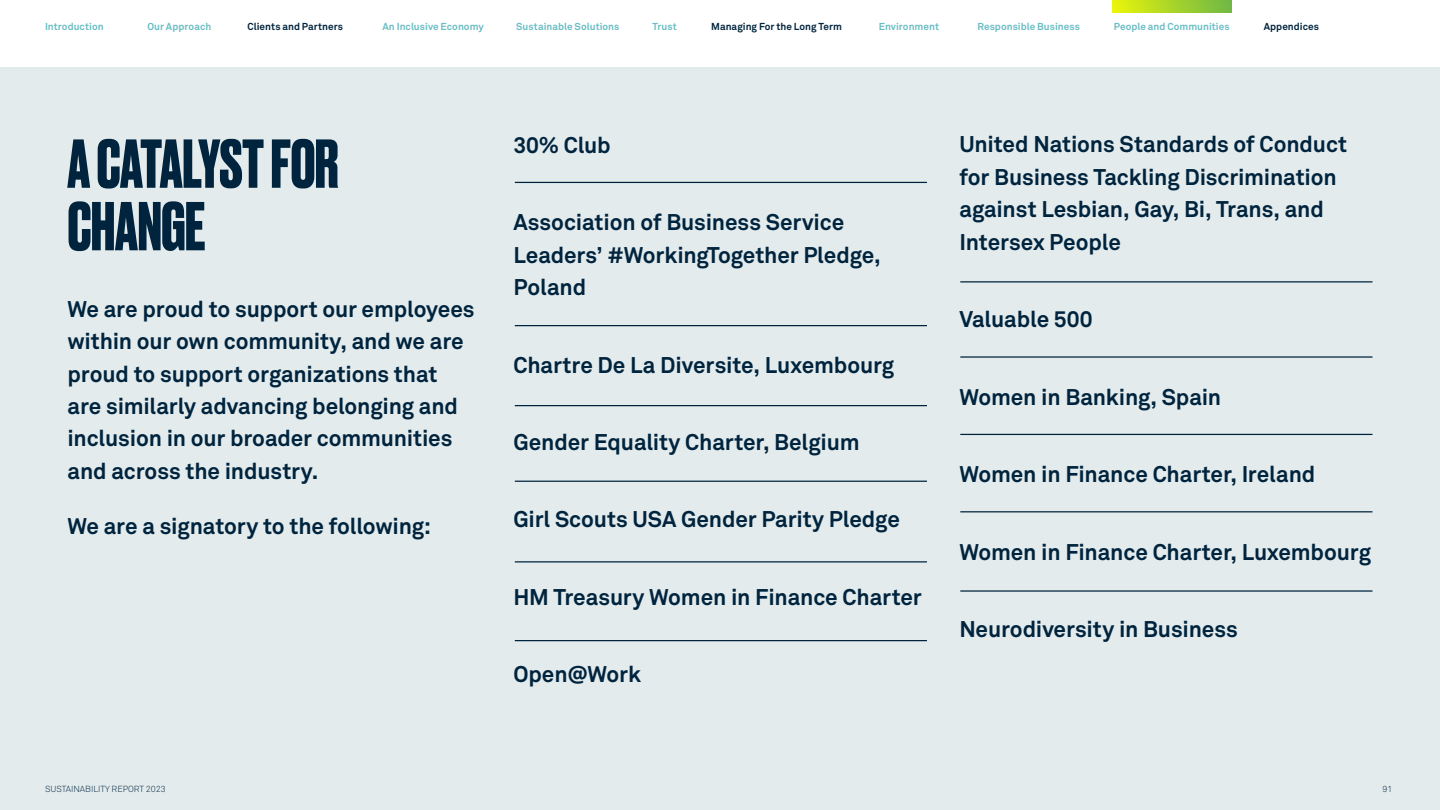
<style>
.page{position:relative;width:1440px;height:810px;background:#fff}
.page>*{position:absolute;margin:0;border:0;box-sizing:border-box;transform-origin:0 0}
.t1{font:700 65px/62.5px "Druk";letter-spacing:-.01em;color:#00243d}
.t2{font:700 22.5px/32.5px "Akkurat Pro";letter-spacing:-.005em;color:#00243d}
.t3{font:700 10px "Akkurat Pro";letter-spacing:.005em;color:#6abdc4}
.t4{font:700 10px "Akkurat Pro";letter-spacing:.005em;color:#00243d}
.t5{font:8.75px "Akkurat Light Pro";color:#00243d}
</style>
<div class="page">
<div style="left:0;top:68px;width:1440px;height:742px;background:#e3ebed"></div>
<svg style="left:1112px;top:0;width:119px;height:13px;background:#abd528"></svg>
<hr style="left:960px;top:281px;width:412px;height:1px;background:#00243d">
<hr style="left:515px;top:182px;width:412px;height:1px;background:#00243d">
<hr style="left:960px;top:356px;width:412px;height:2px;background:#00243d">
<hr style="left:515px;top:325px;width:412px;height:1px;background:#00243d">
<hr style="left:960px;top:434px;width:412px;height:1px;background:#00243d">
<hr style="left:515px;top:405px;width:412px;height:1px;background:#00243d">
<hr style="left:960px;top:511px;width:412px;height:1px;background:#00243d">
<hr style="left:515px;top:481px;width:412px;height:1px;background:#00243d">
<hr style="left:960px;top:590px;width:412px;height:2px;background:#00243d">
<hr style="left:515px;top:561px;width:412px;height:1px;background:#00243d">
<hr style="left:515px;top:640px;width:412px;height:1px;background:#00243d">
<p class="t3" style="left:45px;top:21px;width:60px">Introduction</p>
<p class="t3" style="left:148px;top:21px;width:65px">Our Approach</p>
<p class="t4" style="left:248px;top:21px;width:97px">Clients and Partners</p>
<p class="t3" style="left:383px;top:21px;width:103px">An Inclusive Economy</p>
<p class="t3" style="left:516px;top:21px;width:105px">Sustainable Solutions</p>
<p class="t3" style="left:653px;top:21px;width:26px">Trust</p>
<p class="t4" style="left:711px;top:21px;width:132px">Managing For the Long Term</p>
<p class="t3" style="left:879px;top:21px;width:62px">Environment</p>
<p class="t3" style="left:978px;top:21px;width:104px">Responsible Business</p>
<p class="t3" style="left:1114px;top:21px;width:117px">People and Communities</p>
<p class="t4" style="left:1264px;top:21px;width:57px">Appendices</p>
<h3 class="t1" style="left:68px;top:129px;width:272px">A CATALYST FOR<br>CHANGE</h3>
<p class="t2" style="left:68px;top:293px;width:409px">We are proud to support our employees within our own community, and we are proud to support organizations that are similarly advancing belonging and inclusion in our broader communities and across the industry.</p>
<p class="t2" style="left:68px;top:510px;width:365px">We are a signatory to the following:</p>
<p class="t2" style="left:513px;top:129px;width:99px">30% Club</p>
<p class="t2" style="left:513px;top:206px;width:369px">Association of Business Service<br>Leaders’ #WorkingTogether Pledge,<br>Poland</p>
<p class="t2" style="left:513px;top:349px;width:382px">Chartre De La Diversite, Luxembourg</p>
<p class="t2" style="left:513px;top:426px;width:348px">Gender Equality Charter, Belgium</p>
<p class="t2" style="left:513px;top:504px;width:388px">Girl Scouts USA Gender Parity Pledge</p>
<p class="t2" style="left:513px;top:581px;width:410px">HM Treasury Women in Finance Charter</p>
<p class="t2" style="left:513px;top:659px;width:129px">Open@Work</p>
<p class="t2" style="left:959px;top:129px;width:389px">United Nations Standards of Conduct for Business Tackling Discrimination against Lesbian, Gay, Bi, Trans, and<br>Intersex People</p>
<p class="t2" style="left:959px;top:304px;width:135px">Valuable 500</p>
<p class="t2" style="left:959px;top:381px;width:263px">Women in Banking, Spain</p>
<p class="t2" style="left:959px;top:458px;width:358px">Women in Finance Charter, Ireland</p>
<p class="t2" style="left:959px;top:536px;width:413px">Women in Finance Charter, Luxembourg</p>
<p class="t2" style="left:959px;top:613px;width:280px">Neurodiversity in Business</p>
<p class="t5" style="left:45px;top:783px;width:122px">SUSTAINABILITY REPORT 2023</p>
<p class="t5" style="left:1383px;top:783px;width:11px">91</p>
</div>
